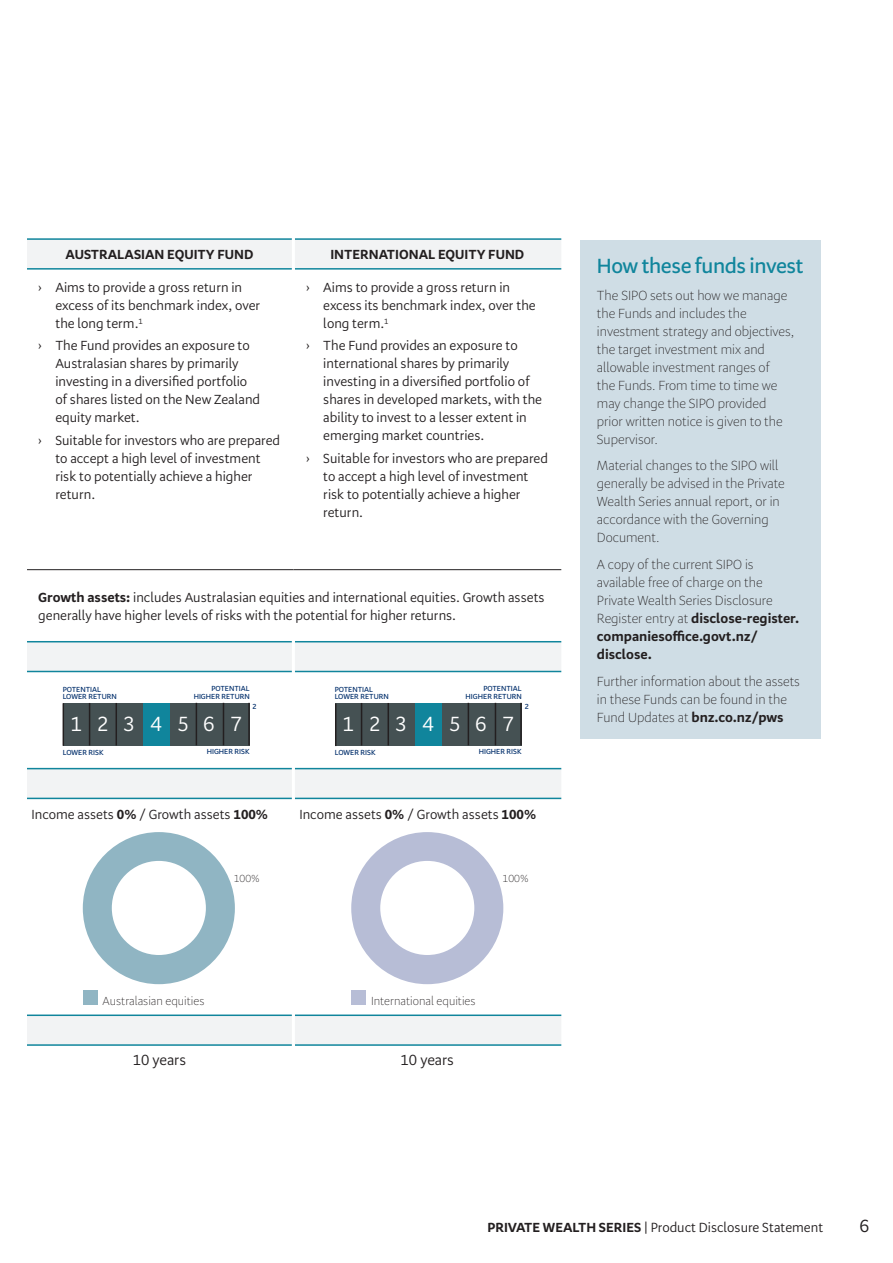
<style>
.page{position:relative;width:893px;height:1263px;background:#fff}
.page>*{position:absolute;margin:0;border:0;box-sizing:border-box;transform-origin:0 0}
.Subhead{font:600 21px "Serrano Pro";letter-spacing:-.02em;color:#10859c}
.Introduction_Paragra{font:21px "Serrano Pro";color:#fff}
.t1{font:18px "Serrano Pro";color:#231f20}
.t2{font:15px "Serrano Pro";color:#231f20}
.t3{font:13.5px/18px "Serrano Pro";color:#231f20}
.Body_copy{font:300 13.5px/18px "Serrano Pro";color:#231f20}
.t4{font:700 13.5px "Serrano Pro";color:#231f20}
.Body_copy-2{font:300 12px "Serrano Pro";color:#231f20}
.Body_copy-3{font:300 10.5px "Serrano Pro";color:#231f20}
.Introduction_Paragra-2{font:600 7.5px/7.5px "Serrano Pro";color:#002e6b}
.s1{font-weight:700}
</style>
<div class="page">
<svg style="left:27px;top:240px;width:534px;height:804px"></svg>
<hr style="left:27px;top:238px;width:265px;height:2px;background:#10859c">
<hr style="left:295px;top:238px;width:266px;height:2px;background:#10859c">
<hr style="left:27px;top:268px;width:265px;height:2px;background:#10859c">
<hr style="left:295px;top:268px;width:266px;height:2px;background:#10859c">
<hr style="left:27px;top:641px;width:265px;height:1px;background:#10859c">
<hr style="left:295px;top:641px;width:266px;height:1px;background:#10859c">
<hr style="left:27px;top:671px;width:265px;height:1px;background:#10859c">
<hr style="left:295px;top:671px;width:266px;height:1px;background:#10859c">
<hr style="left:27px;top:768px;width:265px;height:1px;background:#10859c">
<hr style="left:295px;top:768px;width:266px;height:1px;background:#10859c">
<hr style="left:27px;top:798px;width:265px;height:1px;background:#10859c">
<hr style="left:295px;top:798px;width:266px;height:1px;background:#10859c">
<hr style="left:27px;top:1014px;width:265px;height:2px;background:#10859c">
<hr style="left:295px;top:1014px;width:266px;height:2px;background:#10859c">
<hr style="left:27px;top:1044px;width:265px;height:2px;background:#10859c">
<hr style="left:295px;top:1044px;width:266px;height:2px;background:#10859c">
<hr style="left:292px;top:238px;width:3px;height:31px;background:#fff">
<hr style="left:292px;top:269px;width:3px;height:300px;background:#fff">
<hr style="left:292px;top:641px;width:3px;height:30px;background:#fff">
<hr style="left:292px;top:671px;width:3px;height:98px;background:#fff">
<hr style="left:292px;top:769px;width:3px;height:29px;background:#fff">
<hr style="left:292px;top:798px;width:3px;height:32px;background:#fff">
<hr style="left:292px;top:830px;width:3px;height:185px;background:#fff">
<hr style="left:292px;top:1015px;width:3px;height:30px;background:#fff">
<hr style="left:27px;top:569px;width:266px;height:1px;background:#231f20">
<hr style="left:293px;top:569px;width:268px;height:1px;background:#231f20">
<div style="left:63px;top:703px;width:27px;height:42px;background:#455153"></div>
<div style="left:90px;top:703px;width:26px;height:42px;background:#455153"></div>
<div style="left:116px;top:703px;width:27px;height:42px;background:#455153"></div>
<div style="left:143px;top:703px;width:27px;height:42px;background:#10859c"></div>
<div style="left:170px;top:703px;width:26px;height:42px;background:#455153"></div>
<div style="left:196px;top:703px;width:27px;height:42px;background:#455153"></div>
<div style="left:223px;top:703px;width:27px;height:42px;background:#455153"></div>
<hr style="left:116px;top:703px;width:1px;height:42px;background:#231f20">
<hr style="left:89px;top:703px;width:1px;height:42px;background:#231f20">
<hr style="left:196px;top:703px;width:1px;height:42px;background:#231f20">
<hr style="left:248px;top:703px;width:2px;height:42px;background:#231f20">
<hr style="left:223px;top:703px;width:1px;height:42px;background:#231f20">
<hr style="left:63px;top:703px;width:1px;height:43px;background:#231f20">
<div style="left:335px;top:703px;width:27px;height:42px;background:#455153"></div>
<div style="left:362px;top:703px;width:26px;height:42px;background:#455153"></div>
<div style="left:388px;top:703px;width:27px;height:42px;background:#455153"></div>
<div style="left:415px;top:703px;width:27px;height:42px;background:#10859c"></div>
<div style="left:442px;top:703px;width:26px;height:42px;background:#455153"></div>
<div style="left:468px;top:703px;width:27px;height:42px;background:#455153"></div>
<div style="left:495px;top:703px;width:27px;height:42px;background:#455153"></div>
<hr style="left:387px;top:703px;width:2px;height:42px;background:#231f20">
<hr style="left:361px;top:703px;width:1px;height:42px;background:#231f20">
<hr style="left:468px;top:703px;width:1px;height:42px;background:#231f20">
<hr style="left:520px;top:703px;width:2px;height:42px;background:#231f20">
<hr style="left:495px;top:703px;width:1px;height:42px;background:#231f20">
<hr style="left:335px;top:703px;width:1px;height:43px;background:#231f20">
<div style="left:580px;top:240px;width:241px;height:498px;background:#cfdde5"></div>
<div style="left:83px;top:832px;width:152px;height:152px;background:#90b5c3;border-radius:50%"></div>
<div style="left:112px;top:861px;width:94px;height:94px;background:#fff;border-radius:50%"></div>
<div style="left:351px;top:832px;width:152px;height:152px;background:#b7bdd6;border-radius:50%"></div>
<div style="left:380px;top:861px;width:94px;height:94px;background:#fff;border-radius:50%"></div>
<div style="left:351px;top:990px;width:15px;height:15px;background:#b7bdd6"></div>
<div style="left:83px;top:990px;width:14px;height:15px;background:#90b5c3"></div>
<p class="t4" style="left:65px;top:247px;width:189px">AUSTRALASIAN EQUITY FUND</p>
<p class="t4" style="left:330px;top:247px;width:195px">INTERNATIONAL EQUITY FUND</p>
<p class="t3" style="left:55px;top:279px;width:206px;text-indent:-17px">› Aims to provide a gross return in excess of its benchmark index, over the long term.<sup>1</sup></p>
<p class="t3" style="left:55px;top:337px;width:206px;text-indent:-17px">› The Fund provides an exposure to<br>Australasian shares by primarily investing in a diversified portfolio of shares listed on the New Zealand equity market.</p>
<p class="t3" style="left:55px;top:431px;width:226px;text-indent:-17px">› Suitable for investors who are prepared to accept a high level of investment risk to potentially achieve a higher return.</p>
<p class="t3" style="left:323px;top:279px;width:214px;text-indent:-17px">› Aims to provide a gross return in excess its benchmark index, over the long term.<sup>1</sup></p>
<p class="t3" style="left:323px;top:337px;width:220px;text-indent:-17px">› The Fund provides an exposure to international shares by primarily investing in a diversified portfolio of shares in developed markets, with the ability to invest to a lesser extent in emerging market countries.</p>
<p class="t3" style="left:323px;top:449px;width:226px;text-indent:-17px">› Suitable for investors who are prepared to accept a high level of investment risk to potentially achieve a higher return.</p>
<p class="t3" style="left:38px;top:589px;width:508px"><span class="s1">Growth assets:</span> includes Australasian equities and international equities. Growth assets generally have higher levels of risks with the potential for higher returns.</p>
<p class="Introduction_Paragra-2" style="left:63px;top:685px;width:56px">POTENTIAL<br>LOWER RETURN</p>
<p class="Introduction_Paragra-2" style="left:194px;top:685px;width:58px;text-align:right">POTENTIAL<br>HIGHER RETURN</p>
<p class="Introduction_Paragra-2" style="left:335px;top:685px;width:56px">POTENTIAL<br>LOWER RETURN</p>
<p class="Introduction_Paragra-2" style="left:466px;top:685px;width:58px;text-align:right">POTENTIAL<br>HIGHER RETURN</p>
<p class="Introduction_Paragra-2" style="left:252px;top:703px;width:6px">2</p>
<p class="Introduction_Paragra-2" style="left:525px;top:703px;width:6px">2</p>
<p class="Introduction_Paragra" style="left:70px;top:712px;width:13px">1</p>
<p class="Introduction_Paragra" style="left:97px;top:712px;width:13px">2</p>
<p class="Introduction_Paragra" style="left:123px;top:712px;width:13px">3</p>
<p class="Introduction_Paragra" style="left:150px;top:712px;width:13px">4</p>
<p class="Introduction_Paragra" style="left:177px;top:712px;width:13px">5</p>
<p class="Introduction_Paragra" style="left:203px;top:712px;width:13px">6</p>
<p class="Introduction_Paragra" style="left:231px;top:712px;width:13px">7</p>
<p class="Introduction_Paragra" style="left:342px;top:712px;width:13px">1</p>
<p class="Introduction_Paragra" style="left:369px;top:712px;width:13px">2</p>
<p class="Introduction_Paragra" style="left:395px;top:712px;width:13px">3</p>
<p class="Introduction_Paragra" style="left:422px;top:712px;width:13px">4</p>
<p class="Introduction_Paragra" style="left:449px;top:712px;width:13px">5</p>
<p class="Introduction_Paragra" style="left:475px;top:712px;width:13px">6</p>
<p class="Introduction_Paragra" style="left:503px;top:712px;width:13px">7</p>
<p class="Introduction_Paragra-2" style="left:63px;top:748px;width:42px">LOWER RISK</p>
<p class="Introduction_Paragra-2" style="left:207px;top:748px;width:44px">HIGHER RISK</p>
<p class="Introduction_Paragra-2" style="left:335px;top:748px;width:42px">LOWER RISK</p>
<p class="Introduction_Paragra-2" style="left:479px;top:748px;width:44px">HIGHER RISK</p>
<p class="t3" style="left:32px;top:806px;width:238px">Income assets <span class="s1">0%</span> / Growth assets <span class="s1">100%</span></p>
<p class="t3" style="left:299px;top:806px;width:238px">Income assets <span class="s1">0%</span> / Growth assets <span class="s1">100%</span></p>
<p class="Body_copy-3" style="left:234px;top:872px;width:28px">100%</p>
<p class="Body_copy-3" style="left:503px;top:872px;width:28px">100%</p>
<p class="Body_copy-2" style="left:103px;top:994px;width:103px">Australasian equities</p>
<p class="Body_copy-2" style="left:371px;top:995px;width:106px">International equities</p>
<p class="t2" style="left:133px;top:1052px;width:55px">10 years</p>
<p class="t2" style="left:401px;top:1052px;width:55px">10 years</p>
<p class="Subhead" style="left:597px;top:254px;width:208px">How these funds invest</p>
<p class="Body_copy" style="left:597px;top:287px;width:199px">The SIPO sets out how we manage the Funds and includes the investment strategy and objectives, the target investment mix and allowable investment ranges of<br>the Funds. From time to time we may change the SIPO provided prior written notice is given to the<br>Supervisor.</p>
<p class="Body_copy" style="left:597px;top:457px;width:189px">Material changes to the SIPO will generally be advised in the Private<br>Wealth Series annual report, or in accordance with the Governing<br>Document.</p>
<p class="Body_copy" style="left:597px;top:556px;width:204px">A copy of the current SIPO is available free of charge on the<br>Private Wealth Series Disclosure<br>Register entry at <span class="s1">disclose-register. companiesoffice.govt.nz/ disclose.</span></p>
<p class="Body_copy" style="left:597px;top:672px;width:205px">Further information about the assets in these Funds can be found in the<br>Fund Updates at <span class="s1">bnz.co.nz/pws</span></p>
<p class="t3" style="left:487px;top:1219px;width:337px"><span class="s1">PRIVATE WEALTH SERIES</span> | Product Disclosure Statement</p>
<h2 class="t1" style="left:860px;top:1216px;width:11px">6</h2>
</div>
